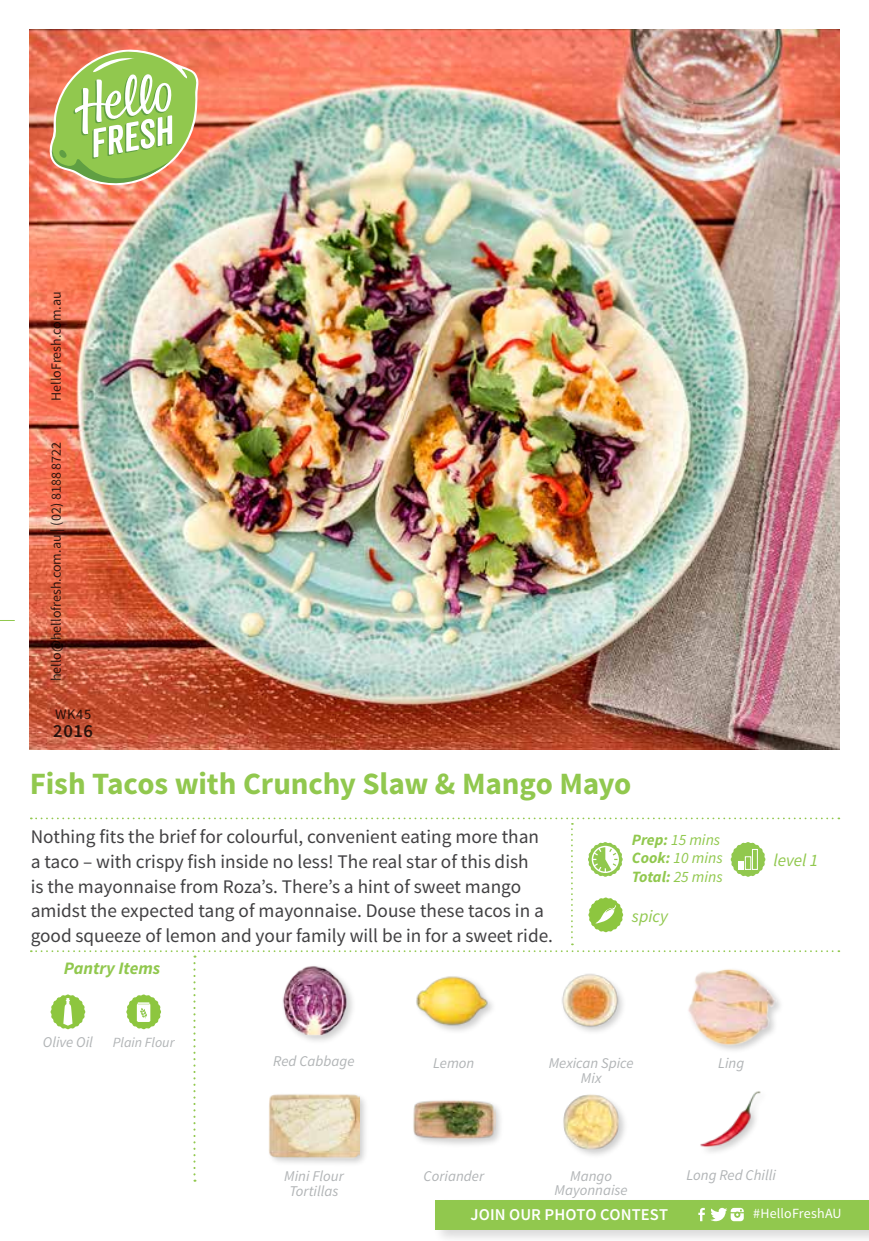
<style>
.page{position:relative;width:869px;height:1241px;background:#fff}
.page>*{position:absolute;margin:0;border:0;box-sizing:border-box;transform-origin:0 0}
.t1{font:700 30.97px "Source Sans Pro";letter-spacing:-.005em;color:#91c84e}
.t2{font:19.25px/24.5px "Source Sans Pro";color:#414042}
.t3{font:600 18.55px "Source Sans Pro";color:#000}
.t4{font:italic 700 17.5px "Source Sans Pro";color:#91c84e}
.t5{font:italic 17.5px "Source Sans Pro";color:#91c84e}
.t6{font:600 16.45px "Source Sans Pro";letter-spacing:.005em;color:#fff}
.t7{font:italic 15.75px/18.9px "Source Sans Pro";color:#91c84e}
.t8{font:italic 14.88px/14.5px "Source Sans Pro";color:#b1b4b6;text-align:center}
.t9{font:14.53px "Source Sans Pro";color:#000}
.t10{font:14px "Source Sans Pro";color:#000}
.t11{font:14px "Source Sans Pro";letter-spacing:.01em;color:#fff}
.t12{font:italic 14px "Source Sans Pro";color:#b1b4b6}
.s1{font-weight:700}
</style>
<div class="page">
<img style="left:30px;top:30px;width:808px;height:719px">
<svg style="left:0;top:620px;width:14px;height:1px"></svg>
<svg style="left:50px;top:50px;width:148px;height:135px;background:#b7c074"></svg>
<div style="left:432px;top:1197px;width:436px;height:43px;background:#000;opacity:.15"></div>
<div style="left:435px;top:1199px;width:433px;height:29px;background:#91c84e"></div>
<svg style="left:698px;top:1207px;width:6px;height:13px"></svg>
<svg style="left:710px;top:1207px;width:33px;height:13px"></svg>
<svg style="left:31px;top:817px;width:808px;height:364px"></svg>
<p class="t10" style="left:47px;top:401px;width:111px;rotate:-90deg">HelloFresh.com.au</p>
<p class="t10" style="left:47px;top:681px;width:241px;rotate:-90deg">hello@hellofresh.com.au | (02) 8188 8722</p>
<p class="t9" style="left:55px;top:705px;width:38px">WK45</p>
<p class="t3" style="left:53px;top:719px;width:41px">2016</p>
<h1 class="t1" style="left:30px;top:763px;width:602px">Fish Tacos with Crunchy Slaw &amp; Mango Mayo</h1>
<p class="t2" style="left:31px;top:825px;width:523px">Nothing fits the brief for colourful, convenient eating more than a taco – with crispy fish inside no less! The real star of this dish<br>is the mayonnaise from Roza’s. There’s a hint of sweet mango amidst the expected tang of mayonnaise. Douse these tacos in a good squeeze of lemon and your family will be in for a sweet ride.</p>
<p class="t7" style="left:631px;top:829px;width:92px"><span class="s1">Prep:</span> 15 mins<br><span class="s1">Cook:</span> 10 mins<br><span class="s1">Total:</span> 25 mins</p>
<p class="t5" style="left:631px;top:904px;width:38px">spicy</p>
<p class="t4" style="left:64px;top:956px;width:98px">Pantry Items</p>
<p class="t8" style="left:43px;top:1034px;width:51px">Olive Oil</p>
<p class="t12" style="left:113px;top:1033px;width:63px">Plain Flour</p>
<p class="t8" style="left:273px;top:1054px;width:83px">Red Cabbage</p>
<p class="t8" style="left:433px;top:1055px;width:43px">Lemon</p>
<p class="t8" style="left:548px;top:1055px;width:86px">Mexican Spice<br>Mix</p>
<p class="t8" style="left:717px;top:1055px;width:28px">Ling</p>
<p class="t5" style="left:773px;top:849px;width:46px">level 1</p>
<p class="t8" style="left:284px;top:1168px;width:61px">Mini Flour<br>Tortillas</p>
<p class="t8" style="left:423px;top:1168px;width:62px">Coriander</p>
<p class="t8" style="left:554px;top:1168px;width:75px">Mango<br>Mayonnaise</p>
<p class="t8" style="left:686px;top:1167px;width:91px">Long Red Chilli</p>
<p class="t6" style="left:470px;top:1203px;width:199px">JOIN OUR PHOTO CONTEST</p>
<p class="t11" style="left:753px;top:1204px;width:90px">#HelloFreshAU</p>
</div>
